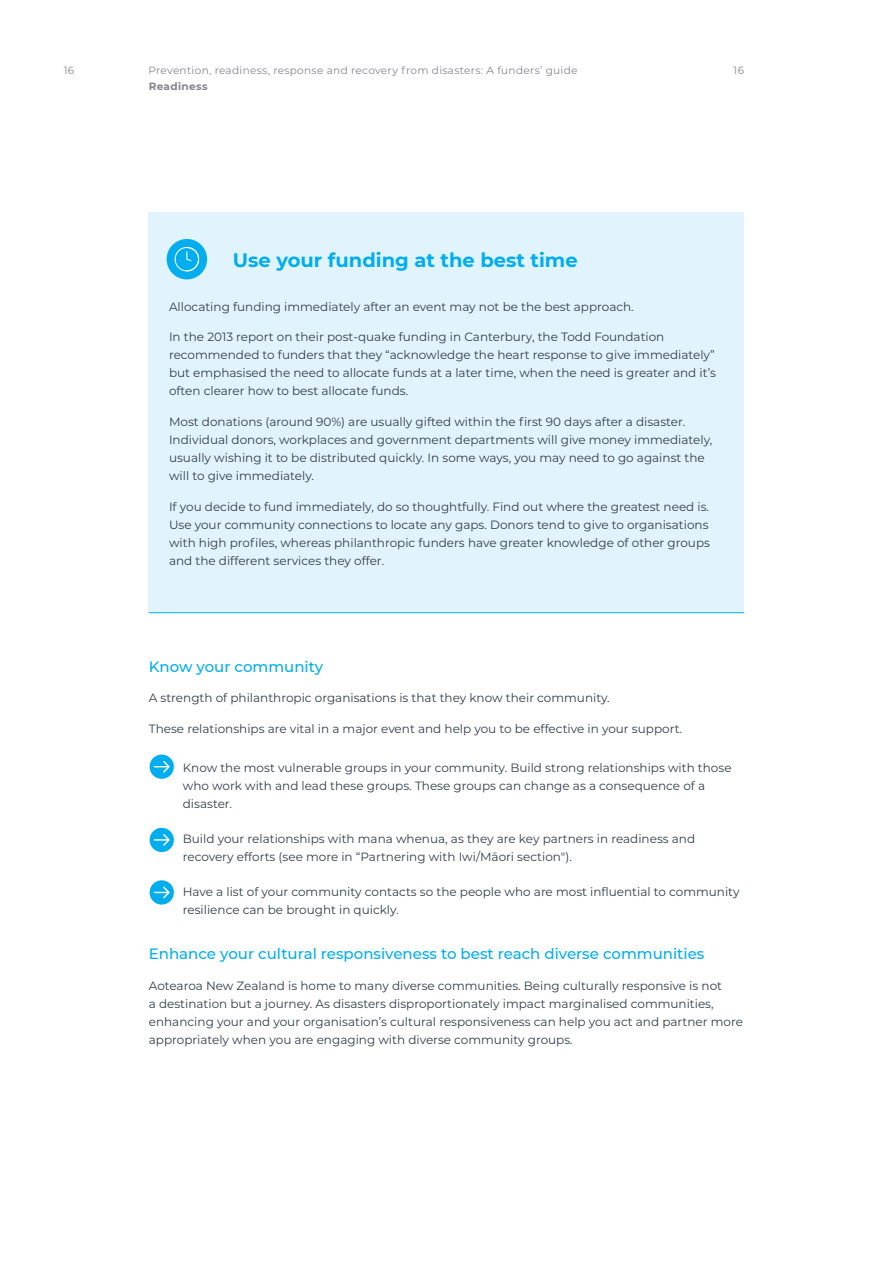
<style>
.page{position:relative;width:893px;height:1263px;background:#fff}
.page>*{position:absolute;margin:0;border:0;box-sizing:border-box;transform-origin:0 0}
.t1{font:700 19.5px "Montserrat";color:#00aeef}
.t2{font:500 15px "Montserrat";color:#00aeef}
.t3{font:12px/18px "Montserrat";color:#333e48}
.t4{font:10.5px "Montserrat";letter-spacing:.03em;color:#84858c}
.t5{font:700 10.5px "Montserrat";letter-spacing:.03em;color:#84858c}
</style>
<div class="page">
<div style="left:149px;top:213px;width:595px;height:400px;background:#e1f4fd"></div>
<hr style="left:149px;top:612px;width:595px;height:1px;background:#00aeef">
<div style="left:167px;top:239px;width:40px;height:40px;background:#00aeef;border-radius:50%"></div>
<svg style="left:174px;top:246px;width:26px;height:26px"></svg>
<div style="left:150px;top:754px;width:24px;height:25px;background:#00aeef;border-radius:50%"></div>
<svg style="left:154px;top:761px;width:16px;height:11px"></svg>
<div style="left:150px;top:828px;width:24px;height:24px;background:#00aeef;border-radius:50%"></div>
<svg style="left:154px;top:834px;width:16px;height:12px"></svg>
<div style="left:150px;top:880px;width:24px;height:24px;background:#00aeef;border-radius:50%"></div>
<svg style="left:154px;top:886px;width:16px;height:12px"></svg>
<p class="t4" style="left:64px;top:63px;width:12px">16</p>
<p class="t4" style="left:149px;top:63px;width:430px">Prevention, readiness, response and recovery from disasters: A funders’ guide</p>
<p class="t4" style="left:734px;top:63px;width:12px">16</p>
<p class="t5" style="left:149px;top:79px;width:60px">Readiness</p>
<h1 class="t1" style="left:233px;top:246px;width:346px">Use your funding at the best time</h1>
<p class="t3" style="left:169px;top:297px;width:466px">Allocating funding immediately after an event may not be the best approach.</p>
<p class="t3" style="left:169px;top:328px;width:548px">In the 2013 report on their post-quake funding in Canterbury, the Todd Foundation recommended to funders that they “acknowledge the heart response to give immediately” but emphasised the need to allocate funds at a later time, when the need is greater and it’s often clearer how to best allocate funds.</p>
<p class="t3" style="left:169px;top:412px;width:545px">Most donations (around 90%) are usually gifted within the first 90 days after a disaster.<br>Individual donors, workplaces and government departments will give money immediately, usually wishing it to be distributed quickly. In some ways, you may need to go against the will to give immediately.</p>
<p class="t3" style="left:169px;top:497px;width:542px">If you decide to fund immediately, do so thoughtfully. Find out where the greatest need is.<br>Use your community connections to locate any gaps. Donors tend to give to organisations with high profiles, whereas philanthropic funders have greater knowledge of other groups and the different services they offer.</p>
<p class="t2" style="left:149px;top:656px;width:176px">Know your community</p>
<p class="t3" style="left:149px;top:689px;width:462px">A strength of philanthropic organisations is that they know their community.</p>
<p class="t3" style="left:149px;top:719px;width:535px">These relationships are vital in a major event and help you to be effective in your support.</p>
<p class="t3" style="left:183px;top:759px;width:550px">Know the most vulnerable groups in your community. Build strong relationships with those who work with and lead these groups. These groups can change as a consequence of a disaster.</p>
<p class="t3" style="left:183px;top:830px;width:514px">Build your relationships with mana whenua, as they are key partners in readiness and recovery efforts (see more in “Partnering with Iwi/Māori section").</p>
<p class="t3" style="left:183px;top:883px;width:558px">Have a list of your community contacts so the people who are most influential to community resilience can be brought in quickly.</p>
<p class="t2" style="left:149px;top:943px;width:557px">Enhance your cultural responsiveness to best reach diverse communities</p>
<p class="t3" style="left:149px;top:976px;width:596px">Aotearoa New Zealand is home to many diverse communities. Being culturally responsive is not<br>a destination but a journey. As disasters disproportionately impact marginalised communities, enhancing your and your organisation’s cultural responsiveness can help you act and partner more appropriately when you are engaging with diverse community groups.</p>
</div>
